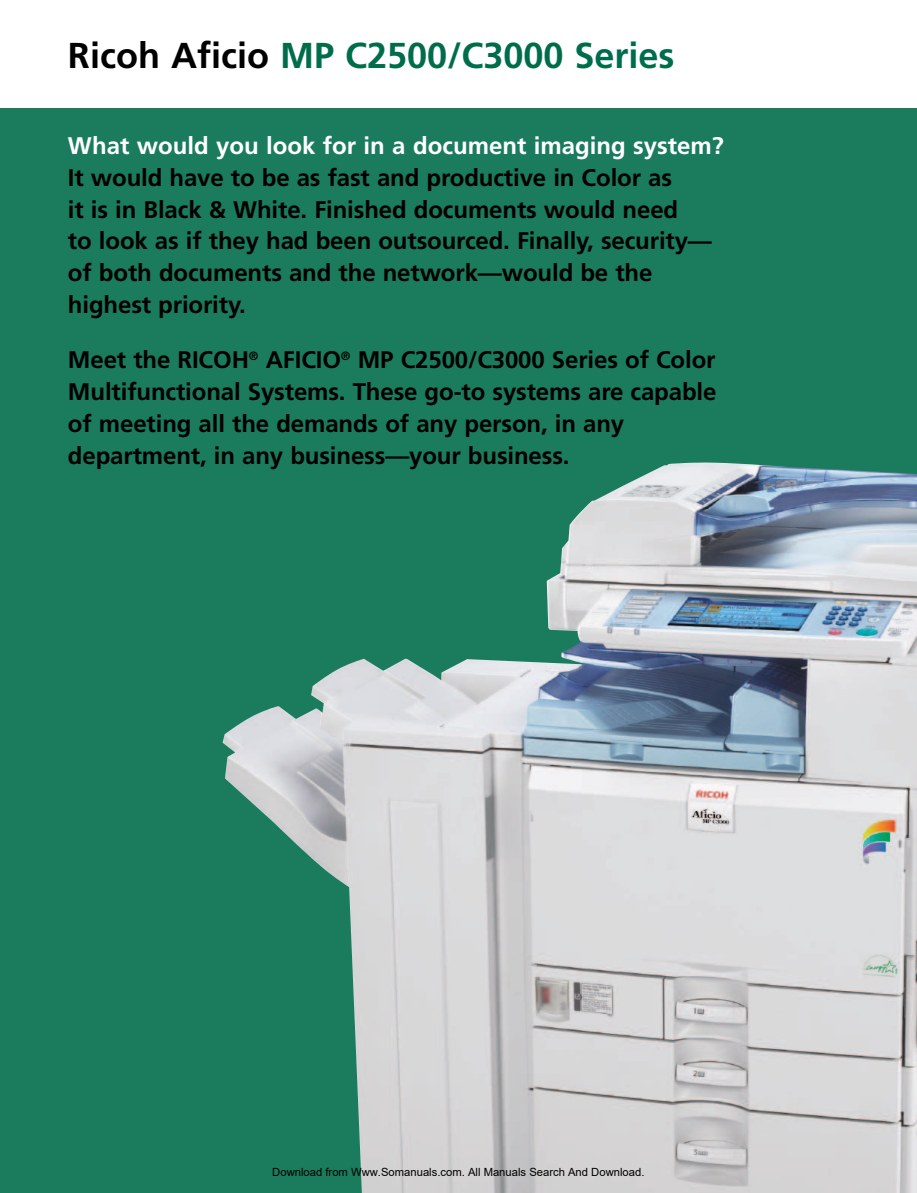
<style>
.page{position:relative;width:917px;height:1193px;background:#fff}
.page>*{position:absolute;margin:0;border:0;box-sizing:border-box;transform-origin:0 0}
.t1{font:700 36px "Frutiger";color:#006d4a}
.t2{font:700 24px/31.8px "Frutiger";letter-spacing:-.005em;color:#000}
.t3{font:700 24px "Frutiger";color:#fff}
.t4{font:11.25px "Arial";color:#000}
.s1{color:#000}
</style>
<div class="page">
<div style="left:0;top:108px;width:916px;height:1085px;background:#1a7c5c"></div>
<img style="left:222px;top:464px;width:694px;height:729px">
<h1 class="t1" style="left:68px;top:41px;width:608px"><span class="s1">Ricoh Aficio</span> MP C2500/C3000 Series</h1>
<p class="t3" style="left:68px;top:136px;width:657px">What would you look for in a document imaging system?</p>
<p class="t2" style="left:68px;top:163px;width:645px">It would have to be as fast and productive in Color as<br>it is in Black &amp; White. Finished documents would need<br>to look as if they had been outsourced. Finally, security— of both documents and the network—would be the highest priority.</p>
<p class="t2" style="left:68px;top:346px;width:649px">Meet the RICOH<sup>®</sup> AFICIO<sup>®</sup> MP C2500/C3000 Series of Color Multifunctional Systems. These go-to systems are capable of meeting all the demands of any person, in any department, in any business—your business.</p>
<p class="t4" style="left:272px;top:1165px;width:373px">Download from Www.Somanuals.com. All Manuals Search And Download.</p>
</div>
